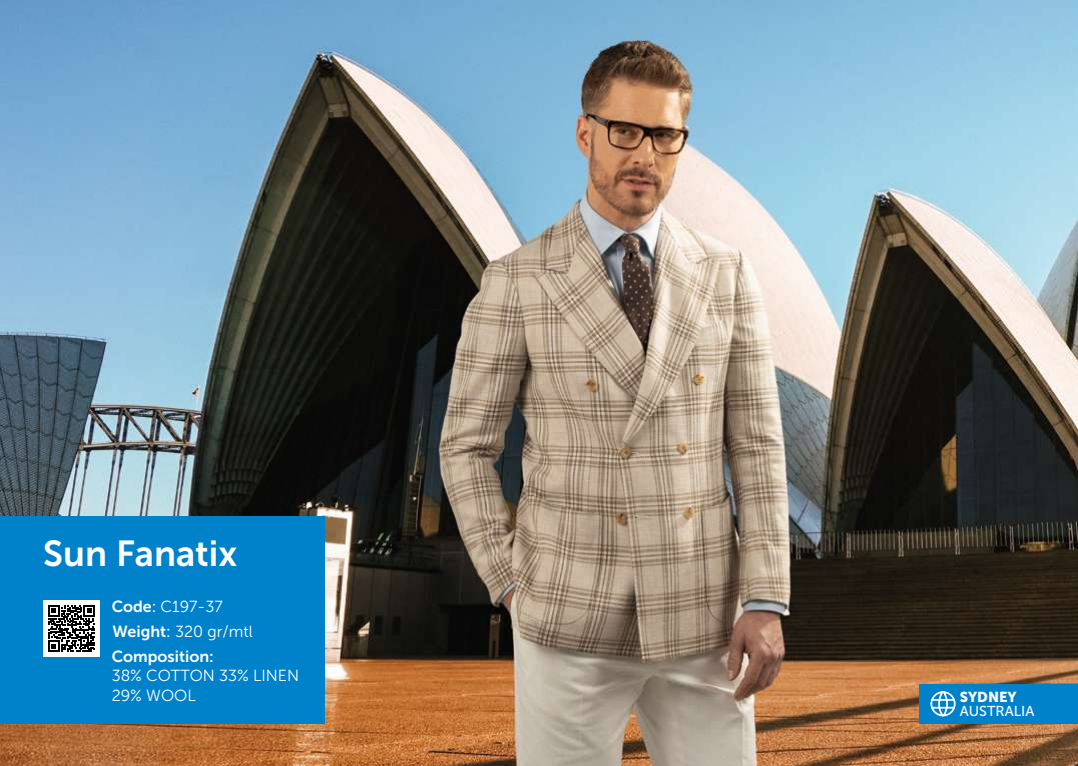
<style>
.page{position:relative;width:1078px;height:766px;background:#fff}
.page>*{position:absolute;margin:0;border:0;box-sizing:border-box;transform-origin:0 0}
.t1{font:36px "Museo Sans 700";color:#fff}
.t2{font:16px/19.2px "Museo Sans 300";color:#fff}
.t3{font:16px "Museo Sans 700";color:#fff}
.t4{font:14.3px "Museo Sans 500";color:#fff}
.t5{font:14.3px "Museo Sans 900";color:#fff}
.s1{font-family:"Museo Sans 700"}
.s2{font-family:"Museo Sans 500"}
</style>
<div class="page">
<img style="left:0;top:0;width:1077px;height:765px">
<div style="left:0;top:515px;width:324px;height:208px;background:#0082ca"></div>
<div style="left:43px;top:600px;width:57px;height:56px;background:#fff"></div>
<svg style="left:48px;top:605px;width:47px;height:46px"></svg>
<div style="left:919px;top:684px;width:158px;height:39px;background:#0082ca"></div>
<svg style="left:930px;top:691px;width:26px;height:26px"></svg>
<h1 class="t1" style="left:43px;top:533px;width:195px">Sun Fanatix</h1>
<p class="t2" style="left:112px;top:594px;width:142px;line-height:25px"><span class="s1">Code</span><span class="s2">:</span> C197-37<br><span class="s1">Weight</span><span class="s2">:</span> 320 gr/mtl</p>
<p class="t3" style="left:112px;top:647px;width:104px">Composition:</p>
<p class="t2" style="left:112px;top:666px;width:189px">38% COTTON 33% LINEN<br>29% WOOL</p>
<p class="t5" style="left:959px;top:688px;width:58px">SYDNEY</p>
<p class="t4" style="left:959px;top:703px;width:76px">AUSTRALIA</p>
</div>
